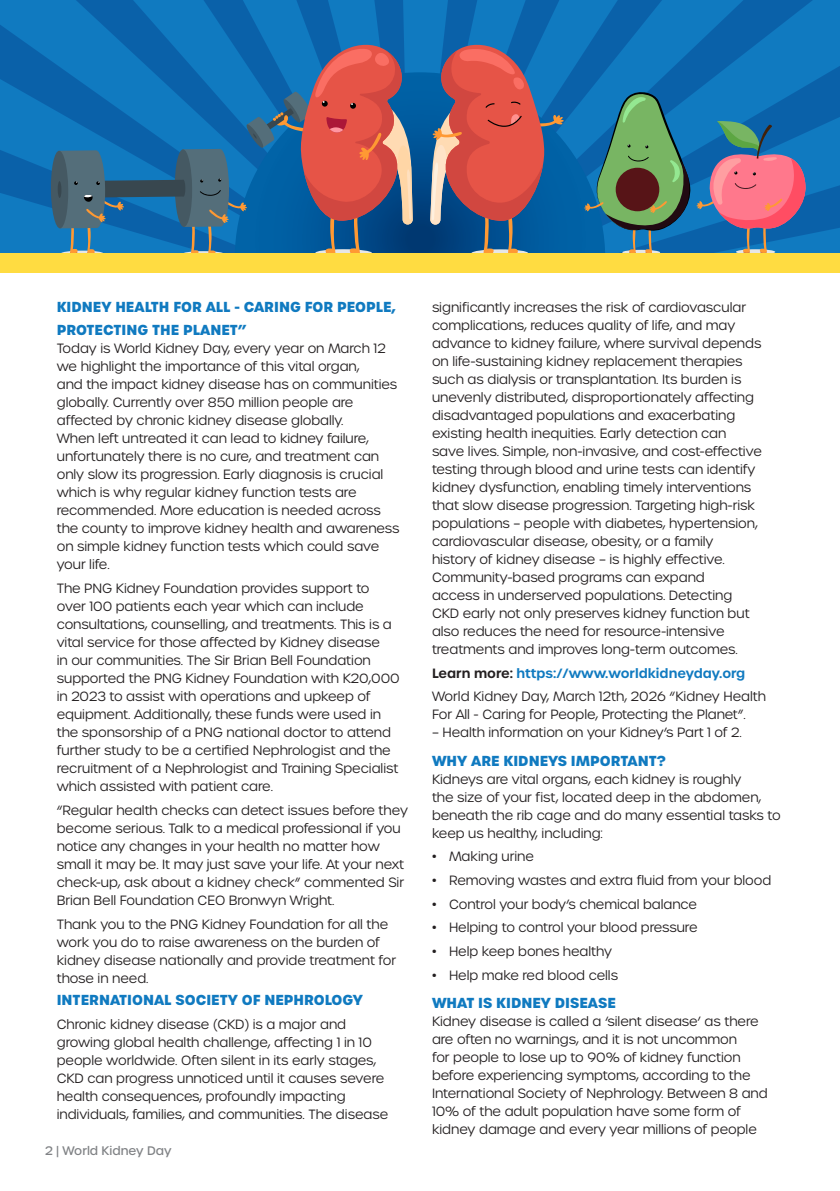
<style>
.page{position:relative;width:840px;height:1191px;background:#fff}
.page>*{position:absolute;margin:0;border:0;box-sizing:border-box;transform-origin:0 0}
.t1{font:700 14px/22.6px "Urbane";color:#107ac0}
.t2{font:300 13px/18px "Urbane";letter-spacing:-.005em;color:#231f20}
.t3{font:500 12px "Urbane";color:#808285}
.s1{font-weight:600}
.s2{font-weight:600;color:#107ac0}
</style>
<div class="page">
<svg style="left:437px;top:0;width:402px;height:73px;background:#0d70b7"></svg>
<svg style="left:605px;top:73px;width:234px;height:180px;background:#0d6fb6"></svg>
<svg style="left:412px;top:72px;width:193px;height:181px;background:#045c9f"></svg>
<svg style="left:0;top:0;width:412px;height:253px;background:#336a9c"></svg>
<svg style="left:430px;top:39px;width:133px;height:214px;background:#7e5e74"></svg>
<svg style="left:584px;top:91px;width:222px;height:162px;background:#51768e"></svg>
<div style="left:0;top:253px;width:839px;height:19px;background:#ffdc41"></div>
<svg style="left:839px;top:253px;width:1px;height:19px"></svg>
<p class="t1" style="left:57px;top:296px;width:340px">KIDNEY HEALTH FOR ALL - CARING FOR PEOPLE,<br>PROTECTING THE PLANET”</p>
<p class="t2" style="left:57px;top:339px;width:344px">Today is World Kidney Day, every year on March 12 we highlight the importance of this vital organ,<br>and the impact kidney disease has on communities globally. Currently over 850 million people are affected by chronic kidney disease globally.<br>When left untreated it can lead to kidney failure, unfortunately there is no cure, and treatment can only slow its progression. Early diagnosis is crucial which is why regular kidney function tests are recommended. More education is needed across the county to improve kidney health and awareness on simple kidney function tests which could save your life.</p>
<p class="t2" style="left:57px;top:579px;width:344px">The PNG Kidney Foundation provides support to over 100 patients each year which can include consultations, counselling, and treatments. This is a vital service for those affected by Kidney disease<br>in our communities. The Sir Brian Bell Foundation supported the PNG Kidney Foundation with K20,000 in 2023 to assist with operations and upkeep of equipment. Additionally, these funds were used in the sponsorship of a PNG national doctor to attend further study to be a certified Nephrologist and the recruitment of a Nephrologist and Training Specialist which assisted with patient care.</p>
<p class="t2" style="left:57px;top:801px;width:352px">“Regular health checks can detect issues before they become serious. Talk to a medical professional if you notice any changes in your health no matter how small it may be. It may just save your life. At your next check-up, ask about a kidney check” commented Sir Brian Bell Foundation CEO Bronwyn Wright.</p>
<p class="t2" style="left:57px;top:915px;width:341px">Thank you to the PNG Kidney Foundation for all the work you do to raise awareness on the burden of kidney disease nationally and provide treatment for those in need.</p>
<p class="t1" style="left:57px;top:988px;width:307px">INTERNATIONAL SOCIETY OF NEPHROLOGY</p>
<p class="t2" style="left:57px;top:1015px;width:333px">Chronic kidney disease (CKD) is a major and growing global health challenge, affecting 1 in 10 people worldwide. Often silent in its early stages, CKD can progress unnoticed until it causes severe health consequences, profoundly impacting individuals, families, and communities. The disease</p>
<p class="t3" style="left:45px;top:1142px;width:128px">2 | World Kidney Day</p>
<p class="t2" style="left:432px;top:298px;width:331px">significantly increases the risk of cardiovascular complications, reduces quality of life, and may advance to kidney failure, where survival depends on life-sustaining kidney replacement therapies such as dialysis or transplantation. Its burden is unevenly distributed, disproportionately affecting disadvantaged populations and exacerbating existing health inequities. Early detection can save lives. Simple, non-invasive, and cost-effective testing through blood and urine tests can identify kidney dysfunction, enabling timely interventions that slow disease progression. Targeting high-risk populations – people with diabetes, hypertension, cardiovascular disease, obesity, or a family<br>history of kidney disease – is highly effective.<br>Community-based programs can expand<br>access in underserved populations. Detecting CKD early not only preserves kidney function but also reduces the need for resource-intensive treatments and improves long-term outcomes.</p>
<p class="t2" style="left:432px;top:661px;width:335px;line-height:23.6px"><span class="s1">Learn more:</span> <span class="s2">https://www.worldkidneyday.org<br></span>World Kidney Day, March 12th, 2026 “Kidney Health</p>
<p class="t2" style="left:432px;top:705px;width:315px">For All - Caring for People, Protecting the Planet”.</p>
<p class="t2" style="left:432px;top:723px;width:311px">– Health information on your Kidney’s Part 1 of 2.</p>
<p class="t1" style="left:432px;top:749px;width:235px">WHY ARE KIDNEYS IMPORTANT?</p>
<p class="t2" style="left:432px;top:770px;width:350px">Kidneys are vital organs, each kidney is roughly<br>the size of your fist, located deep in the abdomen, beneath the rib cage and do many essential tasks to keep us healthy, including:</p>
<p class="t2" style="left:432px;top:847px;width:103px">• Making urine</p>
<p class="t2" style="left:432px;top:871px;width:341px">• Removing wastes and extra fluid from your blood</p>
<p class="t2" style="left:432px;top:895px;width:266px">• Control your body’s chemical balance</p>
<p class="t2" style="left:432px;top:918px;width:267px">• Helping to control your blood pressure</p>
<p class="t2" style="left:432px;top:942px;width:181px">• Help keep bones healthy</p>
<p class="t2" style="left:432px;top:966px;width:187px">• Help make red blood cells</p>
<p class="t1" style="left:432px;top:991px;width:185px">WHAT IS KIDNEY DISEASE</p>
<p class="t2" style="left:432px;top:1012px;width:337px">Kidney disease is called a ‘silent disease’ as there are often no warnings, and it is not uncommon<br>for people to lose up to 90% of kidney function before experiencing symptoms, according to the International Society of Nephrology. Between 8 and 10% of the adult population have some form of kidney damage and every year millions of people</p>
</div>
